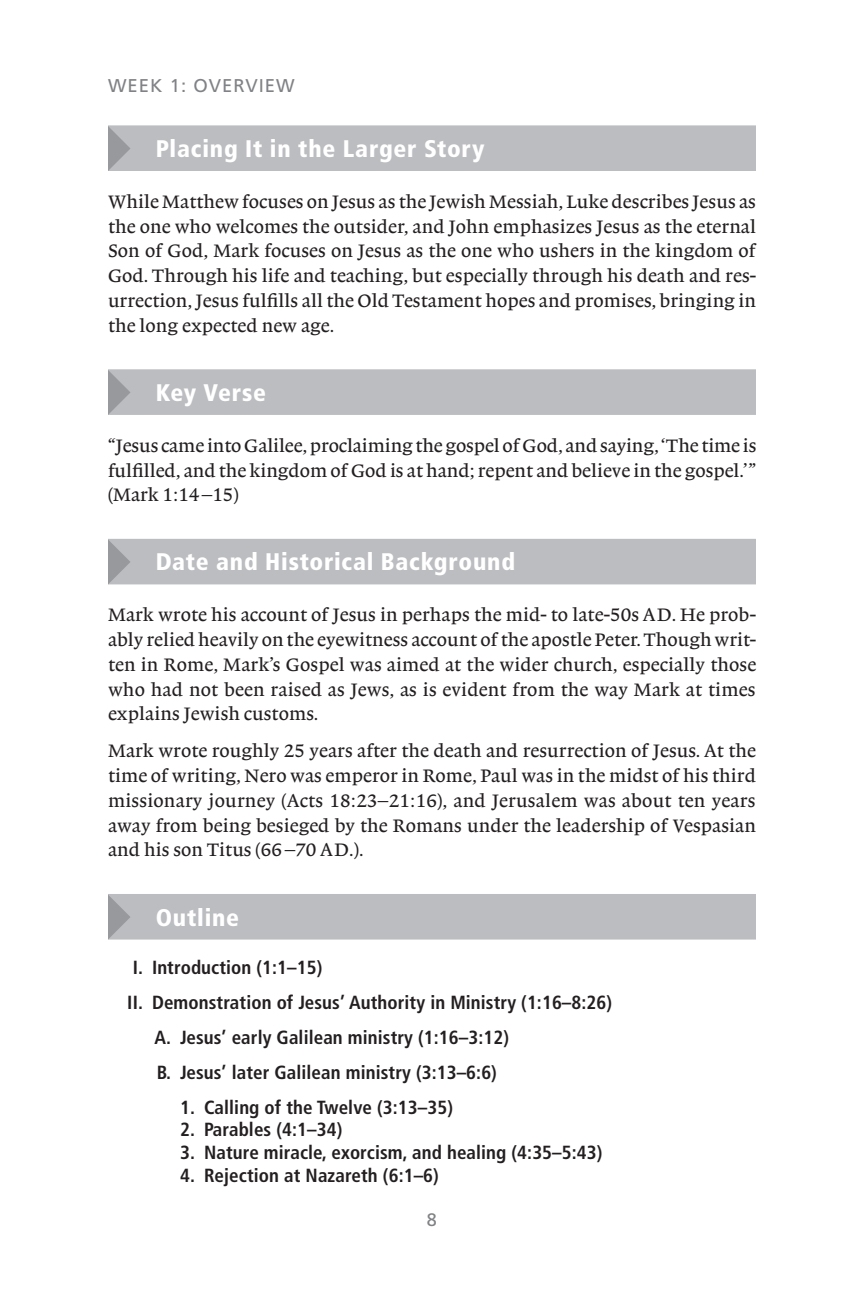
<style>
.page{position:relative;width:864px;height:1296px;background:#fff}
.page>*{position:absolute;margin:0;border:0;box-sizing:border-box;transform-origin:0 0}
.t1{font:900 condensed 24px "Frutiger LT Com";letter-spacing:.03em;color:#fff}
.t2{font:19px/24.8px "Lexiconcb";letter-spacing:.005em;color:#231f20;text-align:justify}
.t3{font:700 condensed 19px "Frutiger LT Com";letter-spacing:.005em;color:#231f20}
.t4{font:18.4px "Frutiger LT Com";letter-spacing:.055em;color:#808285}
.t5{font:18px "Frutiger LT Com";color:#808285}
</style>
<div class="page">
<div style="left:108px;top:125px;width:648px;height:46px;background:#bcbdc0"></div>
<div style="left:108px;top:369px;width:648px;height:46px;background:#bcbdc0"></div>
<div style="left:108px;top:539px;width:648px;height:45px;background:#bcbdc0"></div>
<div style="left:108px;top:894px;width:648px;height:46px;background:#bcbdc0"></div>
<svg style="left:108px;top:126px;width:22px;height:45px"></svg>
<svg style="left:108px;top:370px;width:22px;height:45px"></svg>
<svg style="left:108px;top:540px;width:22px;height:44px"></svg>
<svg style="left:108px;top:895px;width:22px;height:45px"></svg>
<p class="t4" style="left:108px;top:78px;width:188px">WEEK 1: OvERvIEW</p>
<p class="t1" style="left:156px;top:139px;width:330px">Placing It in the Larger Story</p>
<p class="t2" style="left:108px;top:189px;width:650px">While Matthew focuses on Jesus as the Jewish Messiah, Luke describes Jesus as the one who welcomes the outsider, and John emphasizes Jesus as the eternal Son of God, Mark focuses on Jesus as the one who ushers in the kingdom of God. Through his life and teaching, but especially through his death and res&shy;urrection, Jesus fulfills all the Old Testament hopes and promises, bringing in the long expected new age.</p>
<p class="t1" style="left:156px;top:383px;width:112px">Key Verse</p>
<p class="t2" style="left:108px;top:433px;width:650px">“Jesus came into Galilee, proclaiming the gospel of God, and saying, ‘The time is fulfilled, and the kingdom of God is at hand; repent and believe in the gospel.’” (Mark 1:14–15)</p>
<p class="t1" style="left:156px;top:552px;width:361px">Date and Historical Background</p>
<p class="t2" style="left:108px;top:603px;width:650px">Mark wrote his account of Jesus in perhaps the mid- to late-50s AD. He prob&shy;ably relied heavily on the eyewitness account of the apostle Peter. Though writ&shy;ten in Rome, Mark’s Gospel was aimed at the wider church, especially those who had not been raised as Jews, as is evident from the way Mark at times explains Jewish customs.</p>
<p class="t2" style="left:108px;top:739px;width:650px">Mark wrote roughly 25 years after the death and resurrection of Jesus. At the time of writing, Nero was emperor in Rome, Paul was in the midst of his third missionary journey (Acts 18:23–21:16), and Jerusalem was about ten years away from being besieged by the Romans under the leadership of Vespasian and his son Titus (66–70 AD.).</p>
<p class="t1" style="left:156px;top:908px;width:85px">Outline</p>
<p class="t3" style="left:133px;top:960px;width:191px">I. Introduction (1:1–15)</p>
<p class="t3" style="left:127px;top:995px;width:486px">II. Demonstration of Jesus’ Authority in Ministry (1:16–8:26)</p>
<p class="t3" style="left:154px;top:1030px;width:356px">A. Jesus’ early Galilean ministry (1:16–3:12)</p>
<p class="t3" style="left:157px;top:1065px;width:342px">B. Jesus’ later Galilean ministry (3:13–6:6)</p>
<p class="t3" style="left:180px;top:1099px;width:274px">1. Calling of the Twelve (3:13–35)</p>
<p class="t3" style="left:180px;top:1122px;width:164px">2. Parables (4:1–34)</p>
<p class="t3" style="left:180px;top:1145px;width:424px">3. Nature miracle, exorcism, and healing (4:35–5:43)</p>
<p class="t3" style="left:180px;top:1168px;width:260px">4. Rejection at Nazareth (6:1–6)</p>
<p class="t5" style="left:427px;top:1212px;width:12px">8</p>
</div>
